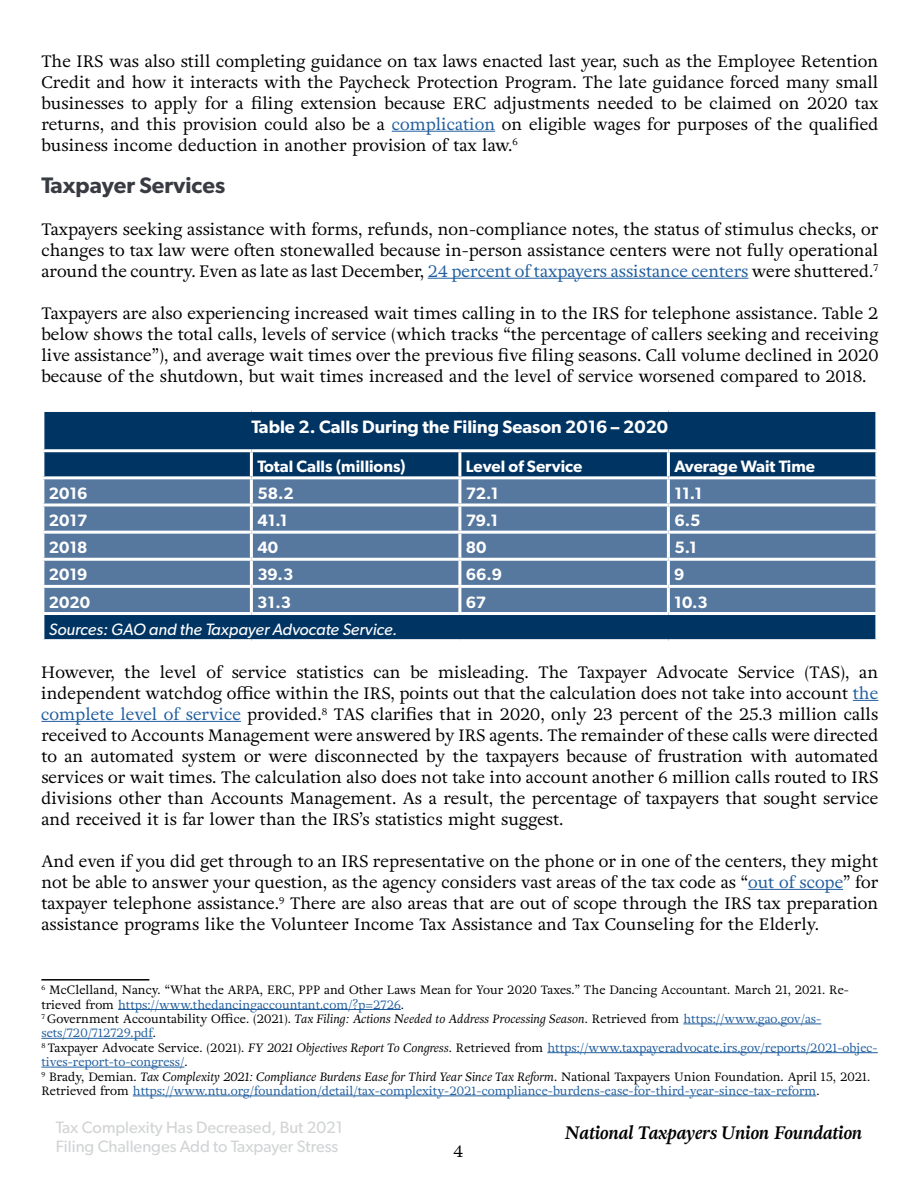
<style>
.page{position:relative;width:918px;height:1188px;background:#fff}
.page>*{position:absolute;margin:0;border:0;box-sizing:border-box;transform-origin:0 0}
.t1{font:600 22.5px "Gibson";color:#383b42}
.t2{font:600 18px "Gibson";color:#fff}
.t3{font:italic 700 18px "Adriane Text";color:#000}
.t4{font:16.5px/21px "Adriane Text";color:#000;text-align:justify}
.t5{font:600 16.5px "Gibson";color:#fff}
.t6{font:16.5px/19.5px "Gibson";color:#d1d3d4}
.t7{font:italic 16.5px "Gibson";color:#fff}
.t8{font:12px/14.4px "Adriane Text";color:#000}
.s1{color:#215e9e}
.s2{font-style:italic}
</style>
<div class="page">
<hr style="left:392px;top:131px;width:103px;height:1px;background:#215e9e">
<hr style="left:428px;top:278px;width:320px;height:1px;background:#215e9e">
<svg style="left:853px;top:700px;width:25px;height:1px"></svg>
<hr style="left:41px;top:721px;width:200px;height:1px;background:#215e9e">
<hr style="left:748px;top:889px;width:95px;height:1px;background:#215e9e">
<div style="left:44px;top:412px;width:831px;height:227px;background:#003462"></div>
<div style="left:44px;top:479px;width:831px;height:133px;background:#56779e"></div>
<hr style="left:41px;top:449px;width:210px;height:3px;background:#fff">
<hr style="left:251px;top:449px;width:209px;height:3px;background:#fff">
<hr style="left:250px;top:452px;width:3px;height:24px;background:#fff">
<hr style="left:460px;top:449px;width:208px;height:3px;background:#fff">
<hr style="left:458px;top:452px;width:3px;height:24px;background:#fff">
<hr style="left:668px;top:449px;width:210px;height:3px;background:#fff">
<hr style="left:667px;top:452px;width:3px;height:24px;background:#fff">
<hr style="left:41px;top:476px;width:210px;height:3px;background:#fff">
<hr style="left:251px;top:476px;width:209px;height:3px;background:#fff">
<hr style="left:250px;top:479px;width:3px;height:25px;background:#fff">
<hr style="left:460px;top:476px;width:208px;height:3px;background:#fff">
<hr style="left:458px;top:479px;width:3px;height:25px;background:#fff">
<hr style="left:668px;top:476px;width:210px;height:3px;background:#fff">
<hr style="left:667px;top:479px;width:3px;height:25px;background:#fff">
<hr style="left:41px;top:504px;width:210px;height:3px;background:#fff">
<hr style="left:251px;top:504px;width:209px;height:3px;background:#fff">
<hr style="left:250px;top:507px;width:3px;height:24px;background:#fff">
<hr style="left:460px;top:504px;width:208px;height:3px;background:#fff">
<hr style="left:458px;top:507px;width:3px;height:24px;background:#fff">
<hr style="left:668px;top:504px;width:210px;height:3px;background:#fff">
<hr style="left:667px;top:507px;width:3px;height:24px;background:#fff">
<hr style="left:41px;top:531px;width:210px;height:3px;background:#fff">
<hr style="left:251px;top:531px;width:209px;height:3px;background:#fff">
<hr style="left:250px;top:534px;width:3px;height:24px;background:#fff">
<hr style="left:460px;top:531px;width:208px;height:3px;background:#fff">
<hr style="left:458px;top:534px;width:3px;height:24px;background:#fff">
<hr style="left:668px;top:531px;width:210px;height:3px;background:#fff">
<hr style="left:667px;top:534px;width:3px;height:24px;background:#fff">
<hr style="left:41px;top:558px;width:210px;height:3px;background:#fff">
<hr style="left:251px;top:558px;width:209px;height:3px;background:#fff">
<hr style="left:250px;top:561px;width:3px;height:24px;background:#fff">
<hr style="left:460px;top:558px;width:208px;height:3px;background:#fff">
<hr style="left:458px;top:561px;width:3px;height:24px;background:#fff">
<hr style="left:668px;top:558px;width:210px;height:3px;background:#fff">
<hr style="left:667px;top:561px;width:3px;height:24px;background:#fff">
<hr style="left:41px;top:585px;width:210px;height:3px;background:#fff">
<hr style="left:41px;top:612px;width:210px;height:3px;background:#fff">
<hr style="left:251px;top:585px;width:209px;height:3px;background:#fff">
<hr style="left:250px;top:588px;width:3px;height:24px;background:#fff">
<hr style="left:251px;top:612px;width:209px;height:3px;background:#fff">
<hr style="left:460px;top:585px;width:208px;height:3px;background:#fff">
<hr style="left:458px;top:588px;width:3px;height:24px;background:#fff">
<hr style="left:460px;top:612px;width:208px;height:3px;background:#fff">
<hr style="left:668px;top:585px;width:210px;height:3px;background:#fff">
<hr style="left:667px;top:588px;width:3px;height:24px;background:#fff">
<hr style="left:668px;top:612px;width:210px;height:3px;background:#fff">
<hr style="left:41px;top:979px;width:108px;height:2px;background:#000">
<hr style="left:118px;top:1009px;width:283px;height:1px;background:#215e9e">
<hr style="left:683px;top:1024px;width:138px;height:1px;background:#215e9e">
<hr style="left:41px;top:1038px;width:112px;height:1px;background:#215e9e">
<hr style="left:547px;top:1052px;width:331px;height:1px;background:#215e9e">
<hr style="left:41px;top:1067px;width:143px;height:1px;background:#215e9e">
<hr style="left:133px;top:1096px;width:683px;height:1px;background:#215e9e">
<p class="t4" style="left:41px;top:50px;width:839px">The IRS was also still completing guidance on tax laws enacted last year, such as the Employee Retention Credit and how it interacts with the Paycheck Protection Program. The late guidance forced many small businesses to apply for a filing extension because ERC adjustments needed to be claimed on 2020 tax returns, and this provision could also be a <span class="s1">complication</span> on eligible wages for purposes of the qualified business income deduction in another provision of tax law.<sup>6</sup></p>
<h1 class="t1" style="left:41px;top:172px;width:185px">Taxpayer Services</h1>
<p class="t4" style="left:41px;top:218px;width:839px">Taxpayers seeking assistance with forms, refunds, non-compliance notes, the status of stimulus checks, or changes to tax law were often stonewalled because in-person assistance centers were not fully operational around the country. Even as late as last December, <span class="s1">24 percent of taxpayers assistance centers</span> were shuttered.<sup>7</sup></p>
<p class="t4" style="left:41px;top:302px;width:839px">Taxpayers are also experiencing increased wait times calling in to the IRS for telephone assistance. Table 2 below shows the total calls, levels of service (which tracks “the percentage of callers seeking and receiving live assistance”), and average wait times over the previous five filing seasons. Call volume declined in 2020 because of the shutdown, but wait times increased and the level of service worsened compared to 2018.</p>
<p class="t2" style="left:252px;top:416px;width:418px">Table 2. Calls During the Filing Season 2016 – 2020</p>
<p class="t5" style="left:257px;top:456px;width:150px">Total Calls (millions)</p>
<p class="t5" style="left:466px;top:456px;width:118px">Level of Service</p>
<p class="t5" style="left:674px;top:456px;width:142px">Average Wait Time</p>
<p class="t5" style="left:49px;top:483px;width:40px">2016</p>
<p class="t5" style="left:257px;top:483px;width:38px">58.2</p>
<p class="t5" style="left:466px;top:483px;width:34px">72.1</p>
<p class="t5" style="left:674px;top:483px;width:29px">11.1</p>
<p class="t5" style="left:49px;top:511px;width:40px">2017</p>
<p class="t5" style="left:257px;top:511px;width:32px">41.1</p>
<p class="t5" style="left:466px;top:511px;width:34px">79.1</p>
<p class="t5" style="left:674px;top:511px;width:28px">6.5</p>
<p class="t5" style="left:49px;top:538px;width:40px">2018</p>
<p class="t5" style="left:257px;top:538px;width:22px">40</p>
<p class="t5" style="left:466px;top:538px;width:22px">80</p>
<p class="t5" style="left:674px;top:538px;width:24px">5.1</p>
<p class="t5" style="left:49px;top:565px;width:40px">2019</p>
<p class="t5" style="left:257px;top:565px;width:38px">39.3</p>
<p class="t5" style="left:466px;top:565px;width:38px">66.9</p>
<p class="t5" style="left:674px;top:565px;width:12px">9</p>
<p class="t5" style="left:49px;top:592px;width:43px">2020</p>
<p class="t5" style="left:257px;top:592px;width:35px">31.3</p>
<p class="t5" style="left:466px;top:592px;width:22px">67</p>
<p class="t5" style="left:674px;top:592px;width:35px">10.3</p>
<p class="t7" style="left:49px;top:619px;width:350px">Sources: GAO and the Taxpayer Advocate Service.</p>
<p class="t4" style="left:41px;top:662px;width:839px">However, the level of service statistics can be misleading. The Taxpayer Advocate Service (TAS), an independent watchdog office within the IRS, points out that the calculation does not take into account <span class="s1">the complete level of service</span> provided.<sup>8</sup> TAS clarifies that in 2020, only 23 percent of the 25.3 million calls received to Accounts Management were answered by IRS agents. The remainder of these calls were directed to an automated system or were disconnected by the taxpayers because of frustration with automated services or wait times. The calculation also does not take into account another 6 million calls routed to IRS divisions other than Accounts Management. As a result, the percentage of taxpayers that sought service and received it is far lower than the IRS’s statistics might suggest.</p>
<p class="t4" style="left:41px;top:851px;width:839px">And even if you did get through to an IRS representative on the phone or in one of the centers, they might not be able to answer your question, as the agency considers vast areas of the tax code as “<span class="s1">out of scope</span>” for taxpayer telephone assistance.<sup>9</sup> There are also areas that are out of scope through the IRS tax preparation assistance programs like the Volunteer Income Tax Assistance and Tax Counseling for the Elderly.</p>
<p class="t8" style="left:41px;top:983px;width:838px"><sup>6</sup> McClelland, Nancy. “What the ARPA, ERC, PPP and Other Laws Mean for Your 2020 Taxes.” The Dancing Accountant. March 21, 2021. Re&shy;trieved from <span class="s1">https://www.thedancingaccountant.com/?p=2726</span>.<br><sup>7</sup> Government Accountability Office. (2021). <span class="s2">Tax Filing: Actions Needed to Address Processing Season</span>. Retrieved from <span class="s1">https://www.gao.gov/as&shy;sets/720/712729.pdf</span>.<br><sup>8</sup> Taxpayer Advocate Service. (2021). <span class="s2">FY 2021 Objectives Report To Congress</span>. Retrieved from <span class="s1">https://www.taxpayeradvocate.irs.gov/reports/2021-objec&shy;tives-report-to-congress/</span>.<br><sup>9</sup> Brady, Demian. <span class="s2">Tax Complexity 2021: Compliance Burdens Ease for Third Year Since Tax Reform</span>. National Taxpayers Union Foundation. April 15, 2021.<br>Retrieved from <span class="s1">https://www.ntu.org/foundation/detail/tax-complexity-2021-compliance-burdens-ease-for-third-year-since-tax-reform</span>.</p>
<p class="t6" style="left:56px;top:1117px;width:289px">Tax Complexity Has Decreased, But 2021<br>Filing Challenges Add to Taxpayer Stress</p>
<p class="t4" style="left:453px;top:1140px;width:12px">4</p>
<p class="t3" style="left:565px;top:1120px;width:299px">National Taxpayers Union Foundation</p>
</div>
